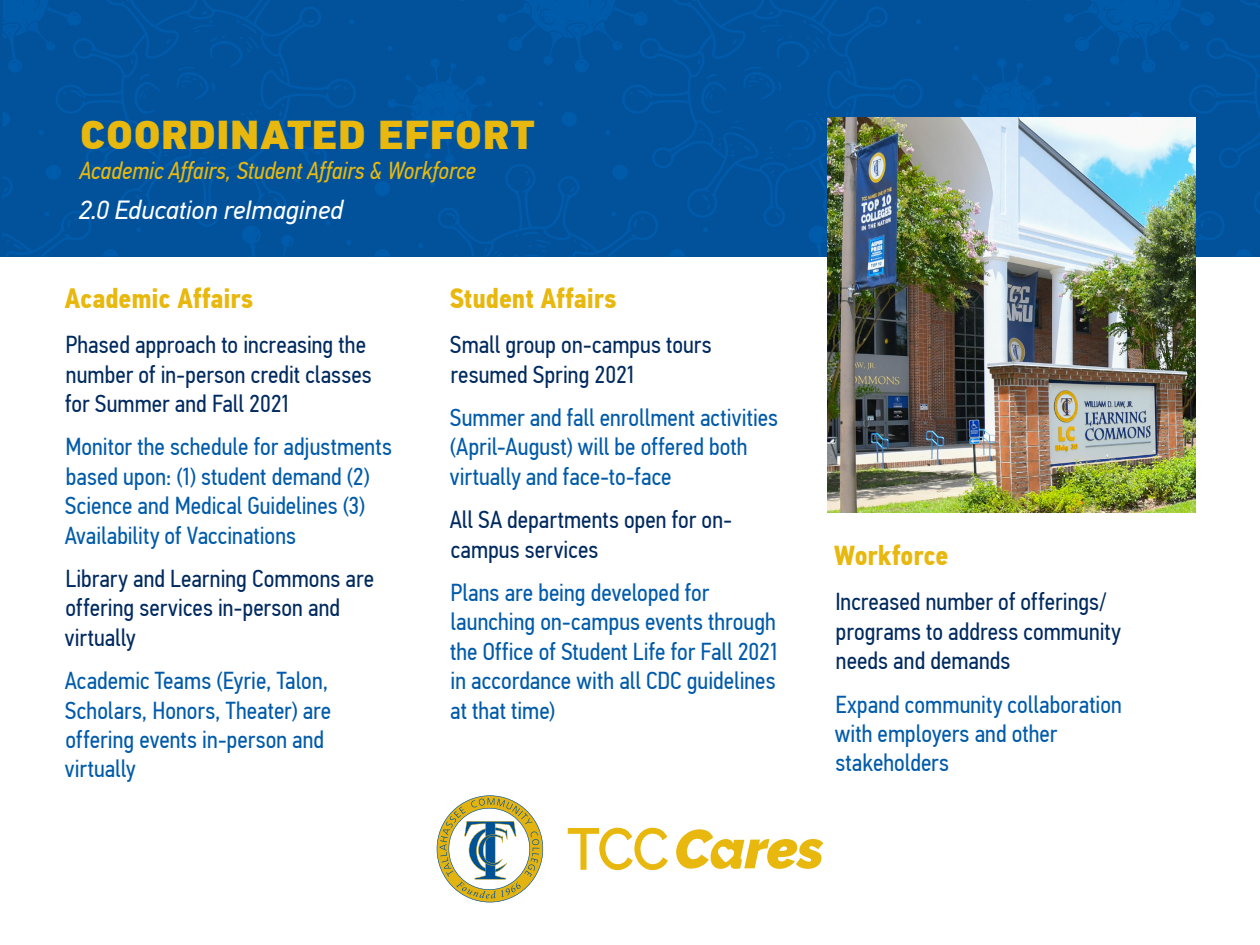
<style>
.page{position:relative;width:1260px;height:945px;background:#fff}
.page>*{position:absolute;margin:0;border:0;box-sizing:border-box;transform-origin:0 0}
.t1{font:900 40.25px "PF Din Text Pro";letter-spacing:.005em;color:#e8b80e}
.t2{font:700 28px "PF Din Text Cond Pro";color:#e8b80e}
.t3{font:italic 26.25px "PF Din Text Pro";letter-spacing:-.005em;color:#fff}
.t4{font:24.5px/29.4px "PF Din Text Cond Pro";color:#015bab}
.t5{font:24.5px/29.4px "PF Din Text Cond Pro";color:#002a60}
.t6{font:italic 24.5px "PF Din Text Cond Pro";color:#e8b80e}
</style>
<div class="page">
<svg style="left:437px;top:795px;width:106px;height:107px"></svg>
<svg style="left:568px;top:828px;width:100px;height:42px"></svg>
<svg style="left:676px;top:829px;width:147px;height:40px"></svg>
<svg style="left:2px;top:0;width:1258px;height:258px;background:#02539d"></svg>
<img style="left:828px;top:117px;width:367px;height:396px">
<p class="t1" style="left:80px;top:110px;width:457px">COORDINATED EFFORT</p>
<p class="t6" style="left:79px;top:156px;width:398px">Academic Affairs, Student Affairs &amp; Workforce</p>
<p class="t3" style="left:79px;top:194px;width:265px">2.0 Education reImagined</p>
<p class="t2" style="left:65px;top:281px;width:190px">Academic Affairs</p>
<p class="t5" style="left:65px;top:330px;width:308px">Phased approach to increasing the number of in-person credit classes for Summer and Fall 2021</p>
<p class="t4" style="left:65px;top:432px;width:329px">Monitor the schedule for adjustments based upon: (1) student demand (2)<br>Science and Medical Guidelines (3)<br>Availability of Vaccinations</p>
<p class="t5" style="left:65px;top:564px;width:311px">Library and Learning Commons are offering services in-person and virtually</p>
<p class="t4" style="left:65px;top:666px;width:268px">Academic Teams (Eyrie, Talon,<br>Scholars, Honors, Theater) are offering events in-person and virtually</p>
<p class="t2" style="left:449px;top:281px;width:168px">Student Affairs</p>
<p class="t5" style="left:450px;top:330px;width:263px">Small group on-campus tours resumed Spring 2021</p>
<p class="t4" style="left:450px;top:403px;width:330px">Summer and fall enrollment activities (April-August) will be offered both virtually and face-to-face</p>
<p class="t5" style="left:450px;top:505px;width:284px">All SA departments open for on&shy;campus services</p>
<p class="t4" style="left:450px;top:578px;width:329px">Plans are being developed for launching on-campus events through the Office of Student Life for Fall 2021 in accordance with all CDC guidelines at that time)</p>
<p class="t2" style="left:834px;top:539px;width:116px">Workforce</p>
<p class="t5" style="left:835px;top:587px;width:287px">Increased number of offerings/ programs to address community needs and demands</p>
<p class="t4" style="left:835px;top:690px;width:289px">Expand community collaboration with employers and other stakeholders</p>
</div>
